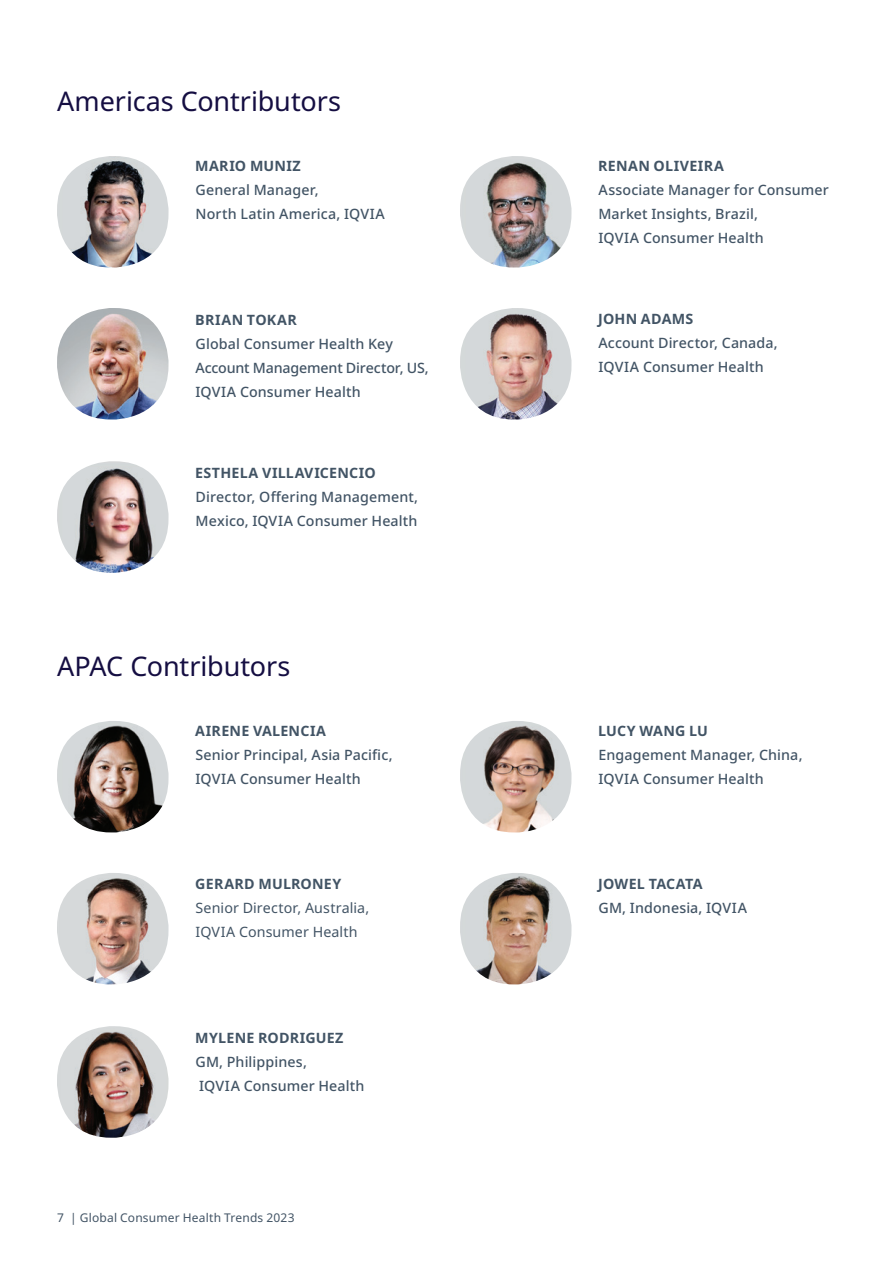
<style>
.page{position:relative;width:893px;height:1263px;background:#fff}
.page>*{position:absolute;margin:0;border:0;box-sizing:border-box;transform-origin:0 0}
.t1{font:27px "Noto Sans";letter-spacing:-.005em;color:#150e42}
.t2{font:500 14.25px/24px "Noto Sans";letter-spacing:.01em;color:#425465}
.t3{font:700 14.25px "Noto Sans";letter-spacing:.02em;color:#425465}
.t4{font:14.25px/24px "Noto Sans";letter-spacing:.01em;color:#425465}
.t5{font:12px "Noto Sans";letter-spacing:.015em;color:#425465}
</style>
<div class="page">
<img style="left:57px;top:156px;width:111px;height:111px">
<img style="left:57px;top:308px;width:111px;height:111px">
<img style="left:57px;top:461px;width:111px;height:112px">
<img style="left:460px;top:156px;width:111px;height:111px">
<img style="left:460px;top:308px;width:111px;height:111px">
<img style="left:57px;top:721px;width:111px;height:111px">
<img style="left:57px;top:873px;width:111px;height:111px">
<img style="left:57px;top:1026px;width:111px;height:112px">
<img style="left:460px;top:721px;width:111px;height:111px">
<img style="left:460px;top:873px;width:111px;height:111px">
<h1 class="t1" style="left:57px;top:82px;width:286px">Americas Contributors</h1>
<p class="t3" style="left:195px;top:156px;width:107px">MARIO MUNIZ</p>
<p class="t2" style="left:195px;top:178px;width:191px">General Manager,<br>North Latin America, IQVIA</p>
<p class="t3" style="left:195px;top:309px;width:103px">BRIAN TOKAR</p>
<p class="t2" style="left:195px;top:332px;width:235px">Global Consumer Health Key<br>Account Management Director, US,<br>IQVIA Consumer Health</p>
<p class="t3" style="left:195px;top:462px;width:182px">ESTHELA VILLAVICENCIO</p>
<p class="t2" style="left:195px;top:485px;width:224px">Director, Offering Management,<br>Mexico, IQVIA Consumer Health</p>
<h1 class="t1" style="left:57px;top:647px;width:235px">APAC Contributors</h1>
<p class="t3" style="left:195px;top:721px;width:132px">AIRENE VALENCIA</p>
<p class="t2" style="left:195px;top:743px;width:199px">Senior Principal, Asia Pacific,<br>IQVIA Consumer Health</p>
<p class="t3" style="left:195px;top:874px;width:148px">GERARD MULRONEY</p>
<p class="t4" style="left:195px;top:896px;width:175px">Senior Director, Australia,<br>IQVIA Consumer Health</p>
<p class="t3" style="left:195px;top:1027px;width:150px">MYLENE RODRIGUEZ</p>
<p class="t2" style="left:195px;top:1050px;width:170px">GM, Philippines,<br>IQVIA Consumer Health</p>
<p class="t5" style="left:57px;top:1209px;width:239px">7 | Global Consumer Health Trends 2023</p>
<p class="t3" style="left:598px;top:156px;width:127px">RENAN OLIVEIRA</p>
<p class="t2" style="left:598px;top:178px;width:232px">Associate Manager for Consumer<br>Market Insights, Brazil,<br>IQVIA Consumer Health</p>
<p class="t3" style="left:598px;top:309px;width:97px">JOHN ADAMS</p>
<p class="t2" style="left:598px;top:332px;width:181px">Account Director, Canada,<br>IQVIA Consumer Health</p>
<p class="t3" style="left:598px;top:721px;width:111px">LUCY WANG LU</p>
<p class="t2" style="left:598px;top:743px;width:206px">Engagement Manager, China,<br>IQVIA Consumer Health</p>
<p class="t3" style="left:598px;top:874px;width:106px">JOWEL TACATA</p>
<p class="t2" style="left:598px;top:896px;width:150px">GM, Indonesia, IQVIA</p>
</div>
